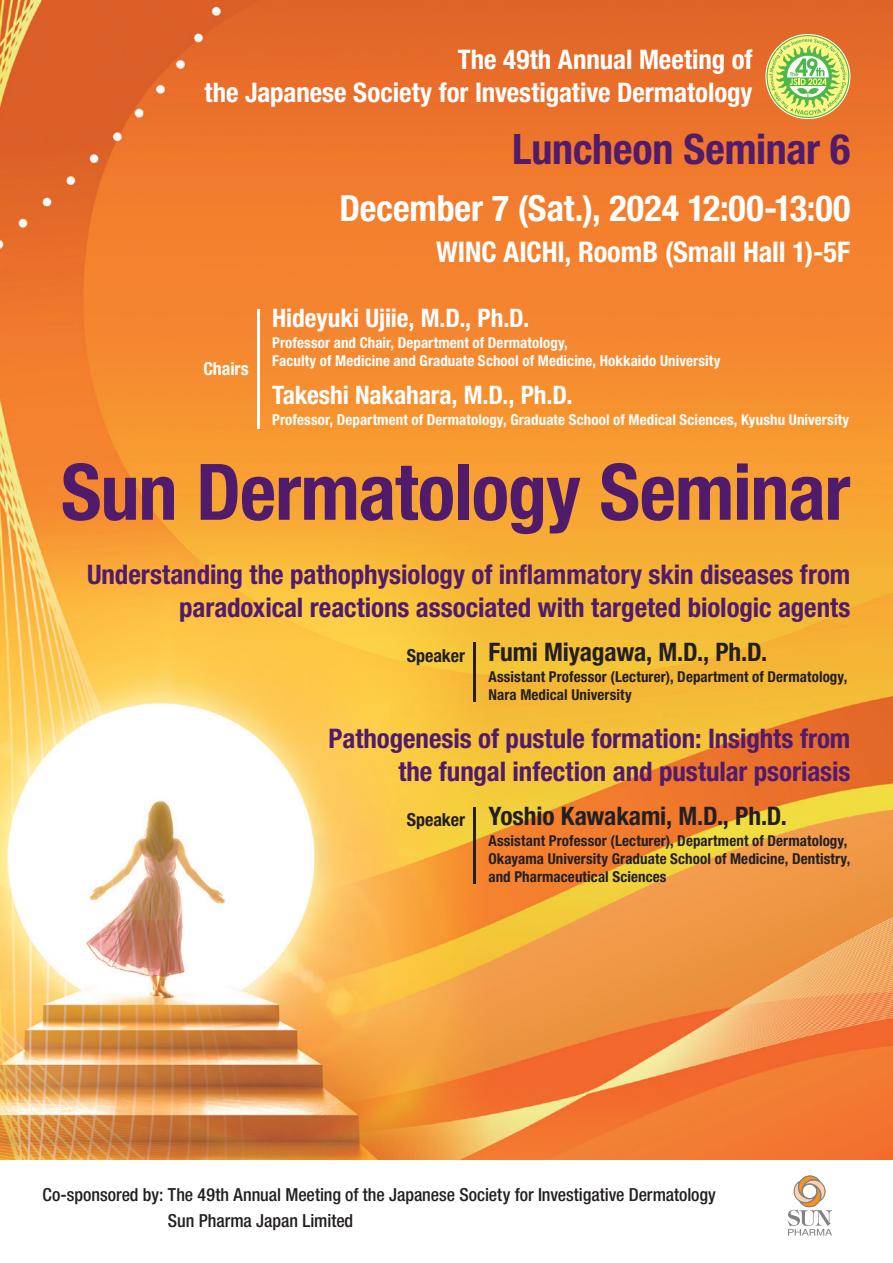
<style>
.page{position:relative;width:893px;height:1263px;background:#fff}
.page>*{position:absolute;margin:0;border:0;box-sizing:border-box;transform-origin:0 0}
.t1{font:700 condensed 78px "Helvetica Neue LT Std";letter-spacing:-.015em;color:#511b6c}
.t2{font:700 condensed 42px "Helvetica Neue LT Std";letter-spacing:-.005em;color:#511b6c}
.t3{font:700 condensed 36px "Helvetica Neue LT Std";color:#fff}
.t4{font:700 condensed 28.5px "Helvetica Neue LT Std";letter-spacing:-.005em;color:#fff}
.t5{font:700 condensed 27px/33px "Helvetica Neue LT Std";letter-spacing:-.005em;color:#511b6c;text-align:right}
.t6{font:700 condensed 27px/33px "Helvetica Neue LT Std";color:#fff;text-align:right}
.t7{font:700 condensed 25.5px "Helvetica Neue LT Std";letter-spacing:-.005em;color:#fff}
.t8{font:700 condensed 25.5px "Helvetica Neue LT Std";letter-spacing:-.005em;color:#231f20}
.t9{font:500 condensed 18px/25.5px "Helvetica Neue LT Std";color:#231f20}
.t10{font:700 condensed 18px "Helvetica Neue LT Std";color:#231f20}
.t11{font:700 condensed 18px "Helvetica Neue LT Std";letter-spacing:-.005em;color:#fff}
.t12{font:700 condensed 15px/18px "Helvetica Neue LT Std";letter-spacing:.005em;color:#231f20}
.t13{font:700 condensed 15px/18px "Helvetica Neue LT Std";letter-spacing:.005em;color:#fff}
</style>
<div class="page">
<img style="left:0;top:0;width:893px;height:1160px">
<svg style="left:788px;top:1175px;width:44px;height:60px"></svg>
<svg style="left:766px;top:35px;width:83px;height:83px;background:#c1ca6f"></svg>
<hr style="left:257px;top:309px;width:2px;height:120px;background:#fff">
<hr style="left:474px;top:643px;width:2px;height:59px;background:#231f20">
<hr style="left:474px;top:807px;width:2px;height:76px;background:#231f20">
<h3 class="t6" style="left:205px;top:43px;width:550px">The 49th Annual Meeting of<br>the Japanese Society for Investigative Dermatology</h3>
<h2 class="t2" style="left:512px;top:123px;width:340px">Luncheon Seminar 6</h2>
<h3 class="t3" style="left:339px;top:187px;width:512px">December 7 (Sat.), 2024 12:00-13:00</h3>
<h3 class="t4" style="left:436px;top:234px;width:416px">WINC AICHI, RoomB (Small Hall 1)-5F</h3>
<p class="t11" style="left:203px;top:358px;width:47px">Chairs</p>
<h3 class="t7" style="left:272px;top:303px;width:259px">Hideyuki Ujiie, M.D., Ph.D.</h3>
<p class="t13" style="left:272px;top:334px;width:450px">Professor and Chair, Department of Dermatology,<br>Faculty of Medicine and Graduate School of Medicine, Hokkaido University</p>
<h3 class="t7" style="left:272px;top:380px;width:302px">Takeshi Nakahara, M.D., Ph.D.</h3>
<p class="t13" style="left:272px;top:411px;width:578px">Professor, Department of Dermatology, Graduate School of Medical Sciences, Kyushu University</p>
<h1 class="t1" style="left:61px;top:445px;width:791px">Sun Dermatology Seminar</h1>
<h3 class="t5" style="left:87px;top:557px;width:765px">Understanding the pathophysiology of inflammatory skin diseases from paradoxical reactions associated with targeted biologic agents</h3>
<p class="t10" style="left:407px;top:644px;width:60px">Speaker</p>
<h3 class="t8" style="left:488px;top:636px;width:280px">Fumi Miyagawa, M.D., Ph.D.</h3>
<p class="t12" style="left:488px;top:667px;width:360px">Assistant Professor (Lecturer), Department of Dermatology,<br>Nara Medical University</p>
<h3 class="t5" style="left:329px;top:722px;width:523px">Pathogenesis of pustule formation: Insights from the fungal infection and pustular psoriasis</h3>
<p class="t10" style="left:407px;top:809px;width:60px">Speaker</p>
<h3 class="t8" style="left:488px;top:801px;width:300px">Yoshio Kawakami, M.D., Ph.D.</h3>
<p class="t12" style="left:488px;top:832px;width:363px">Assistant Professor (Lecturer), Department of Dermatology,<br>Okayama University Graduate School of Medicine, Dentistry, and Pharmaceutical Sciences</p>
<p class="t9" style="left:168px;top:1182px;width:549px;text-indent:-125px">Co-sponsored by: The 49th Annual Meeting of the Japanese Society for Investigative Dermatology<br>Sun Pharma Japan Limited</p>
</div>
